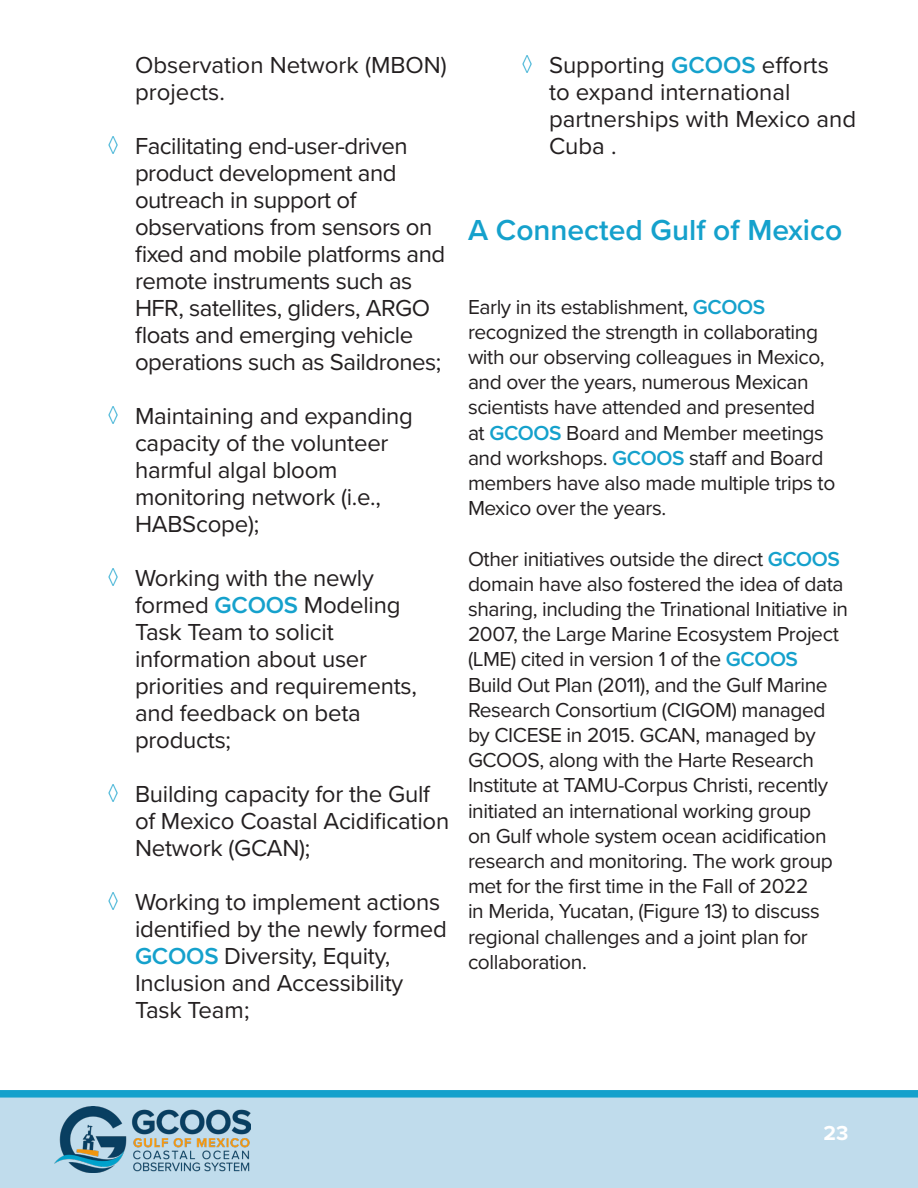
<style>
.page{position:relative;width:918px;height:1188px;background:#fff}
.page>*{position:absolute;margin:0;border:0;box-sizing:border-box;transform-origin:0 0}
.t1{font:600 30px "Proxima Nova";color:#15a1cc}
.t2{font:24px/27px "Proxima Nova";letter-spacing:-.01em;color:#231f20}
.t3{font:21px/25.2px "Proxima Nova";letter-spacing:-.02em;color:#231f20}
.t4{font:700 21px "Proxima Nova";color:#fff}
.s1{font-size:27px;color:#15a1cc}
.s2{font-weight:600;color:#15a1cc}
</style>
<div class="page">
<div style="left:0;top:1098px;width:918px;height:90px;background:#c0dcec"></div>
<div style="left:0;top:1090px;width:918px;height:8px;background:#15a1cc"></div>
<img style="left:54px;top:1107px;width:197px;height:66px">
<p class="t2" style="left:135px;top:50px;width:313px">Observation Network (MBON) projects.</p>
<p class="t2" style="left:135px;top:131px;width:312px;text-indent:-27px"><span class="s1">◊</span> Facilitating end-user-driven product development and outreach in support of observations from sensors on fixed and mobile platforms and remote instruments such as<br>HFR, satellites, gliders, ARGO floats and emerging vehicle operations such as Saildrones;</p>
<p class="t2" style="left:135px;top:401px;width:279px;text-indent:-27px"><span class="s1">◊</span> Maintaining and expanding capacity of the volunteer harmful algal bloom monitoring network (i.e.,<br>HABScope);</p>
<p class="t2" style="left:135px;top:563px;width:283px;text-indent:-27px"><span class="s1">◊</span> Working with the newly formed <span class="s2">GCOOS</span> Modeling<br>Task Team to solicit information about user priorities and requirements, and feedback on beta products;</p>
<p class="t2" style="left:135px;top:779px;width:316px;text-indent:-27px"><span class="s1">◊</span> Building capacity for the Gulf of Mexico Coastal Acidification<br>Network (GCAN);</p>
<p class="t2" style="left:135px;top:887px;width:313px;text-indent:-27px"><span class="s1">◊</span> Working to implement actions identified by the newly formed<br><span class="s2">GCOOS</span> Diversity, Equity,<br>Inclusion and Accessibility<br>Task Team;</p>
<p class="t2" style="left:549px;top:50px;width:309px;text-indent:-27px"><span class="s1">◊</span> Supporting <span class="s2">GCOOS</span> efforts<br>to expand international partnerships with Mexico and<br>Cuba .</p>
<h1 class="t1" style="left:468px;top:207px;width:376px">A Connected Gulf of Mexico</h1>
<p class="t3" style="left:468px;top:293px;width:369px">Early in its establishment, <span class="s2">GCOOS </span>recognized the strength in collaborating with our observing colleagues in Mexico, and over the years, numerous Mexican scientists have attended and presented at <span class="s2">GCOOS</span> Board and Member meetings and workshops. <span class="s2">GCOOS</span> staff and Board members have also made multiple trips to Mexico over the years.</p>
<p class="t3" style="left:468px;top:545px;width:382px">Other initiatives outside the direct <span class="s2">GCOOS </span>domain have also fostered the idea of data sharing, including the Trinational Initiative in 2007, the Large Marine Ecosystem Project (LME) cited in version 1 of the <span class="s2">GCOOS<br></span>Build Out Plan (2011), and the Gulf Marine Research Consortium (CIGOM) managed by CICESE in 2015. GCAN, managed by GCOOS, along with the Harte Research Institute at TAMU-Corpus Christi, recently initiated an international working group<br>on Gulf whole system ocean acidification research and monitoring. The work group met for the first time in the Fall of 2022<br>in Merida, Yucatan, (Figure 13) to discuss regional challenges and a joint plan for collaboration.</p>
<p class="t4" style="left:823px;top:1117px;width:26px">23</p>
</div>
